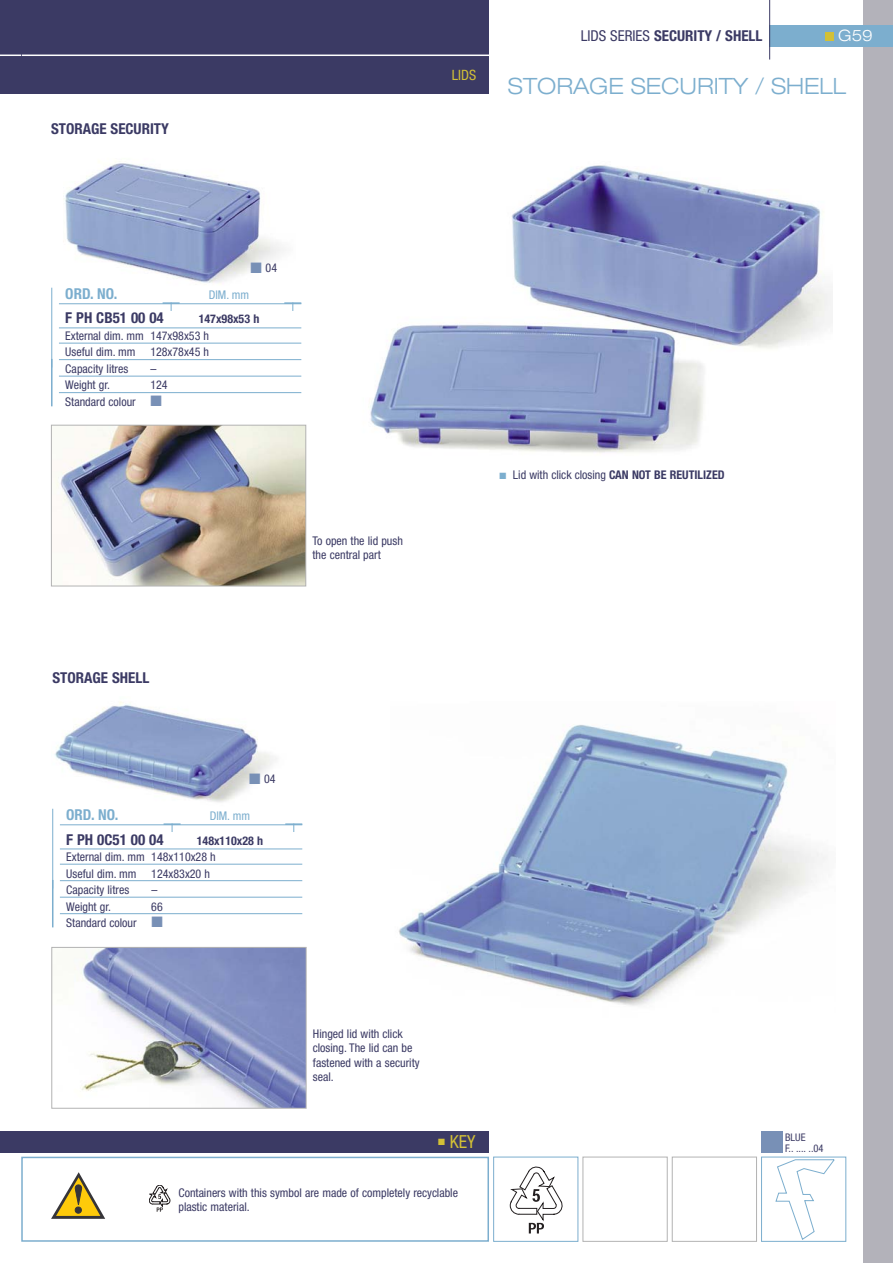
<style>
.page{position:relative;width:893px;height:1263px;background:#fff}
.page>*{position:absolute;margin:0;border:0;box-sizing:border-box;transform-origin:0 0}
.t1{font:300 expanded 22.5px "Helvetica Neue LT Std";color:#7caece}
.t2{font:condensed 18px "Helvetica Neue LT Std";color:#d2c036}
.t3{font:300 expanded 15.75px "Helvetica Neue LT Std";color:#fff}
.t4{font:700 condensed 15px "Helvetica Neue LT Std";color:#3b3a64}
.t5{font:700 condensed 15px "Helvetica Neue LT Std";color:#7caece}
.t6{font:condensed 14.25px "Helvetica Neue LT Std";color:#d2c036}
.t7{font:condensed 12px/16.5px "Helvetica Neue LT Std";color:#3b3a64}
.t8{font:condensed 12px "Helvetica Neue LT Std";color:#7caece}
.t9{font:condensed 10.5px/10.5px "Helvetica Neue LT Std";color:#3b3a64}
.s1{font-weight:400}
.s2{color:#7890b6}
.s3{font-weight:700}
.s4{color:#7caece}
</style>
<div class="page">
<img style="left:52px;top:701px;width:225px;height:112px">
<img style="left:370px;top:165px;width:462px;height:288px">
<div style="left:863px;top:0;width:30px;height:1263px;background:#b3b2ba"></div>
<div style="left:21px;top:1157px;width:468px;height:85px;border:2px solid #7caece"></div>
<div style="left:0;top:0;width:489px;height:94px;background:#3b3a64"></div>
<hr style="left:0;top:55px;width:489px;height:1px;background:#fff">
<div style="left:770px;top:26px;width:123px;height:21px;background:#7caece"></div>
<div style="left:825px;top:32px;width:9px;height:9px;background:#d2c036"></div>
<hr style="left:769px;top:0;width:1px;height:60px;background:#3b3a64">
<div style="left:0;top:1131px;width:489px;height:21px;background:#3b3a64"></div>
<div style="left:761px;top:1157px;width:85px;height:85px;border:1px solid #7caece"></div>
<svg style="left:775px;top:1159px;width:60px;height:81px"></svg>
<div style="left:672px;top:1157px;width:85px;height:85px;border:1px solid #b3b3b3"></div>
<div style="left:583px;top:1157px;width:85px;height:85px;border:1px solid #b3b3b3"></div>
<svg style="left:510px;top:1167px;width:52px;height:66px"></svg>
<div style="left:493px;top:1157px;width:85px;height:85px;border:1px solid #7caece"></div>
<div style="left:761px;top:1131px;width:22px;height:21px;background:#7890b6"></div>
<img style="left:51px;top:163px;width:233px;height:143px">
<img style="left:55px;top:427px;width:249px;height:157px">
<div style="left:51px;top:425px;width:255px;height:161px;border:1px solid #b3b3b3"></div>
<hr style="left:59px;top:303px;width:242px;height:1px;background:#7caece">
<hr style="left:59px;top:328px;width:242px;height:1px;background:#7caece">
<hr style="left:59px;top:343px;width:242px;height:1px;background:#7caece">
<hr style="left:59px;top:359px;width:242px;height:1px;background:#7caece">
<hr style="left:59px;top:376px;width:242px;height:1px;background:#7caece">
<hr style="left:59px;top:392px;width:242px;height:1px;background:#7caece">
<svg style="left:163px;top:302px;width:17px;height:9px"></svg>
<svg style="left:284px;top:302px;width:17px;height:9px"></svg>
<hr style="left:51px;top:288px;width:1px;height:79px;background:#7caece">
<hr style="left:51px;top:359px;width:2px;height:47px;background:#7caece">
<hr style="left:60px;top:824px;width:242px;height:1px;background:#7caece">
<hr style="left:60px;top:849px;width:242px;height:1px;background:#7caece">
<hr style="left:60px;top:864px;width:242px;height:1px;background:#7caece">
<hr style="left:60px;top:880px;width:242px;height:1px;background:#7caece">
<hr style="left:60px;top:897px;width:242px;height:1px;background:#7caece">
<hr style="left:60px;top:913px;width:242px;height:1px;background:#7caece">
<svg style="left:164px;top:823px;width:17px;height:9px"></svg>
<svg style="left:285px;top:823px;width:17px;height:9px"></svg>
<hr style="left:52px;top:809px;width:1px;height:79px;background:#7caece">
<hr style="left:52px;top:880px;width:1px;height:47px;background:#7caece">
<img style="left:399px;top:725px;width:428px;height:281px">
<img style="left:74px;top:949px;width:231px;height:157px">
<div style="left:51px;top:947px;width:256px;height:161px;border:1px solid #b3b3b3"></div>
<svg style="left:51px;top:1172px;width:54px;height:47px"></svg>
<svg style="left:149px;top:1185px;width:21px;height:27px"></svg>
<p class="t4" style="left:51px;top:123px;width:119px">STORAGE SECURITY</p>
<p class="t6" style="left:452px;top:70px;width:26px">LIDS</p>
<p class="t4" style="left:581px;top:30px;width:183px"><span class="s1">LIDS SERIES</span> SECURITY / SHELL</p>
<p class="t3" style="left:838px;top:30px;width:36px">G59</p>
<p class="t1" style="left:508px;top:78px;width:340px">STORAGE SECURITY / SHELL</p>
<p class="t7" style="left:250px;top:260px;width:28px"><span class="s2">■</span> 04</p>
<p class="t5" style="left:65px;top:289px;width:54px">ORD. NO.</p>
<p class="t8" style="left:209px;top:291px;width:42px">DIM. mm</p>
<p class="t4" style="left:65px;top:313px;width:100px">F PH CB51 00 04</p>
<p class="t7" style="left:65px;top:312px;width:195px;text-indent:133px"><span class="s3">147x98x53 h<br></span>External dim. mm 147x98x53 h<br>Useful dim. mm 128x78x45 h<br>Capacity litres</p>
<p class="t7" style="left:150px;top:361px;width:7px">–</p>
<p class="t7" style="left:65px;top:378px;width:46px">Weight gr.</p>
<p class="t7" style="left:65px;top:378px;width:104px;text-indent:85px">124<br>Standard colour <span class="s2">■</span></p>
<p class="t7" style="left:313px;top:535px;width:92px;line-height:14.2px">To open the lid push the central part</p>
<p class="t7" style="left:500px;top:468px;width:227px"><span class="s4">■</span> Lid with click closing <span class="s3">CAN NOT BE REUTILIZED</span></p>
<p class="t4" style="left:53px;top:672px;width:98px">STORAGE SHELL</p>
<p class="t7" style="left:249px;top:771px;width:28px"><span class="s2">■</span> 04</p>
<p class="t5" style="left:66px;top:810px;width:54px">ORD. NO.</p>
<p class="t8" style="left:210px;top:812px;width:42px">DIM. mm</p>
<p class="t4" style="left:66px;top:834px;width:99px">F PH 0C51 00 04</p>
<p class="t7" style="left:66px;top:833px;width:198px;text-indent:131px"><span class="s3">148x110x28 h<br></span>External dim. mm 148x110x28 h<br>Useful dim. mm 124x83x20 h<br>Capacity litres</p>
<p class="t7" style="left:151px;top:882px;width:7px">–</p>
<p class="t7" style="left:66px;top:899px;width:46px">Weight gr.</p>
<p class="t7" style="left:66px;top:899px;width:98px;text-align:right">66<br>Standard colour <span class="s2">■</span></p>
<p class="t7" style="left:313px;top:1028px;width:108px;line-height:14.2px">Hinged lid with click closing. The lid can be fastened with a security seal.</p>
<p class="t2" style="left:438px;top:1135px;width:39px">■ KEY</p>
<p class="t7" style="left:178px;top:1187px;width:281px;line-height:14.2px">Containers with this symbol are made of completely recyclable plastic material.</p>
<p class="t9" style="left:785px;top:1133px;width:40px">BLUE<br>F.. .... ..04</p>
</div>
